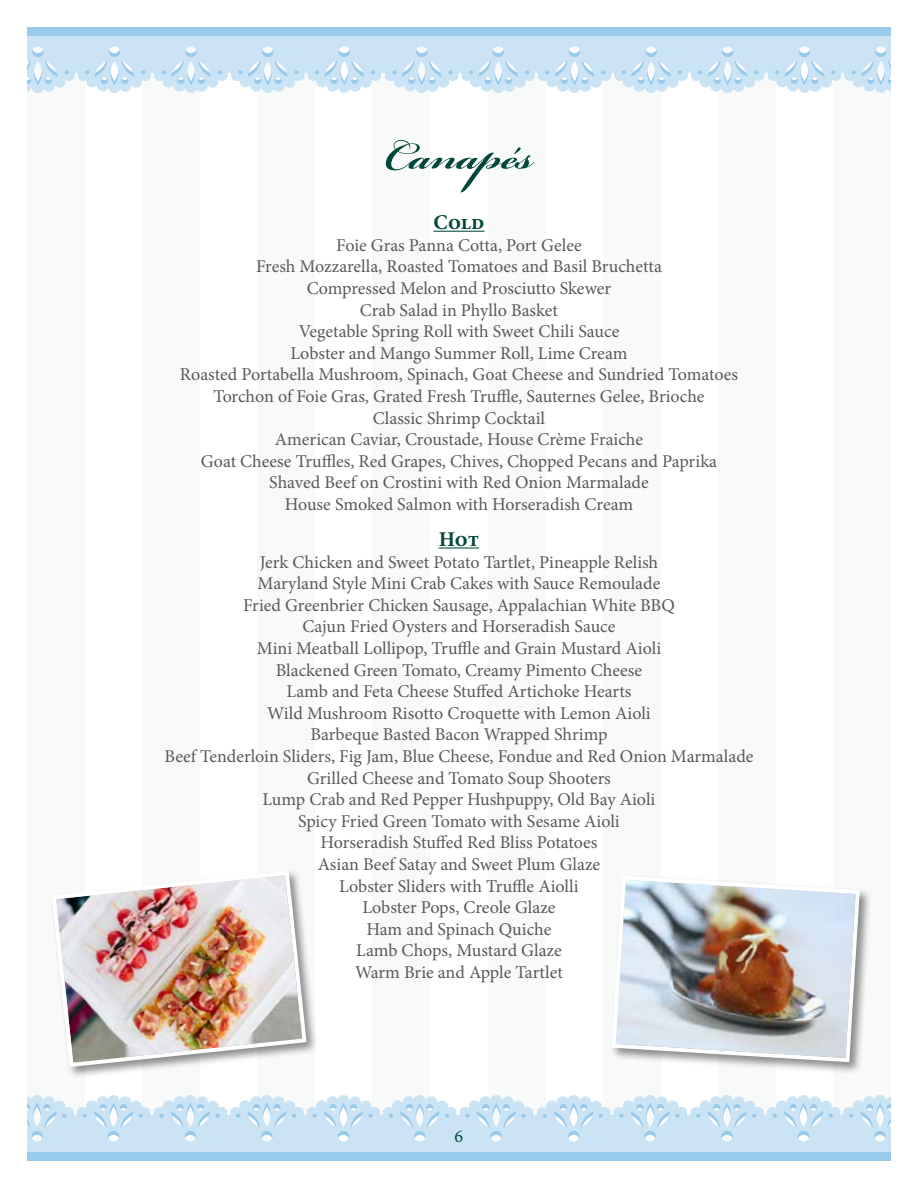
<style>
.page{position:relative;width:918px;height:1188px;background:#fff}
.page>*{position:absolute;margin:0;border:0;box-sizing:border-box;transform-origin:0 0}
.t1{font:700 60px "Bickham Script Pro";color:#00483a}
.t2{font:700 21px "Minion Pro";letter-spacing:-.005em;color:#00483a}
.t3{font:18px/21.6px "Minion Pro";color:#58595b;text-align:center}
.t4{font:18px "Minion Pro";color:#00483a}
</style>
<div class="page">
<div style="left:27px;top:27px;width:58px;height:1134px;background:#f8f9f9"></div>
<div style="left:142px;top:27px;width:58px;height:1134px;background:#f8f9f9"></div>
<div style="left:257px;top:27px;width:58px;height:1134px;background:#f8f9f9"></div>
<div style="left:373px;top:27px;width:57px;height:1134px;background:#f8f9f9"></div>
<div style="left:488px;top:27px;width:57px;height:1134px;background:#f8f9f9"></div>
<div style="left:603px;top:27px;width:58px;height:1134px;background:#f8f9f9"></div>
<div style="left:718px;top:27px;width:58px;height:1134px;background:#f8f9f9"></div>
<div style="left:833px;top:27px;width:58px;height:1134px;background:#f8f9f9"></div>
<svg style="left:27px;top:36px;width:864px;height:57px;fill:#cbe4f5"></svg>
<div style="left:27px;top:27px;width:864px;height:9px;background:#97caeb"></div>
<svg style="left:27px;top:1095px;width:864px;height:57px;fill:#cbe4f5"></svg>
<div style="left:27px;top:1152px;width:864px;height:9px;background:#97caeb"></div>
<hr style="left:433px;top:231px;width:52px;height:1px;background:#00483a">
<hr style="left:439px;top:547px;width:40px;height:2px;background:#00483a">
<div style="left:609px;top:873px;width:263px;height:201px;background:#000;opacity:.45"></div>
<img style="left:610px;top:874px;width:252px;height:190px">
<div style="left:50px;top:869px;width:268px;height:210px;background:#000;opacity:.45"></div>
<img style="left:50px;top:869px;width:259px;height:200px">
<h1 class="t1" style="left:385px;top:112px;width:156px">Canapés</h1>
<p class="t2" style="left:433px;top:208px;width:53px">Cold</p>
<p class="t3" style="left:180px;top:234px;width:560px">Foie Gras Panna Cotta, Port Gelee<br>Fresh Mozzarella, Roasted Tomatoes and Basil Bruchetta<br>Compressed Melon and Prosciutto Skewer<br>Crab Salad in Phyllo Basket<br>Vegetable Spring Roll with Sweet Chili Sauce<br>Lobster and Mango Summer Roll, Lime Cream<br>Roasted Portabella Mushroom, Spinach, Goat Cheese and Sundried Tomatoes Torchon of Foie Gras, Grated Fresh Truffle, Sauternes Gelee, Brioche<br>Classic Shrimp Cocktail<br>American Caviar, Croustade, House Crème Fraiche<br>Goat Cheese Truffles, Red Grapes, Chives, Chopped Pecans and Paprika Shaved Beef on Crostini with Red Onion Marmalade<br>House Smoked Salmon with Horseradish Cream</p>
<p class="t2" style="left:439px;top:524px;width:42px">Hot</p>
<p class="t3" style="left:164px;top:551px;width:591px">Jerk Chicken and Sweet Potato Tartlet, Pineapple Relish<br>Maryland Style Mini Crab Cakes with Sauce Remoulade<br>Fried Greenbrier Chicken Sausage, Appalachian White BBQ<br>Cajun Fried Oysters and Horseradish Sauce<br>Mini Meatball Lollipop, Truffle and Grain Mustard Aioli<br>Blackened Green Tomato, Creamy Pimento Cheese<br>Lamb and Feta Cheese Stuffed Artichoke Hearts<br>Wild Mushroom Risotto Croquette with Lemon Aioli<br>Barbeque Basted Bacon Wrapped Shrimp<br>Beef Tenderloin Sliders, Fig Jam, Blue Cheese, Fondue and Red Onion Marmalade Grilled Cheese and Tomato Soup Shooters<br>Lump Crab and Red Pepper Hushpuppy, Old Bay Aioli<br>Spicy Fried Green Tomato with Sesame Aioli<br>Horseradish Stuffed Red Bliss Potatoes<br>Asian Beef Satay and Sweet Plum Glaze<br>Lobster Sliders with Truffle Aiolli<br>Lobster Pops, Creole Glaze<br>Ham and Spinach Quiche<br>Lamb Chops, Mustard Glaze<br>Warm Brie and Apple Tartlet</p>
<p class="t4" style="left:455px;top:1124px;width:10px">6</p>
</div>
